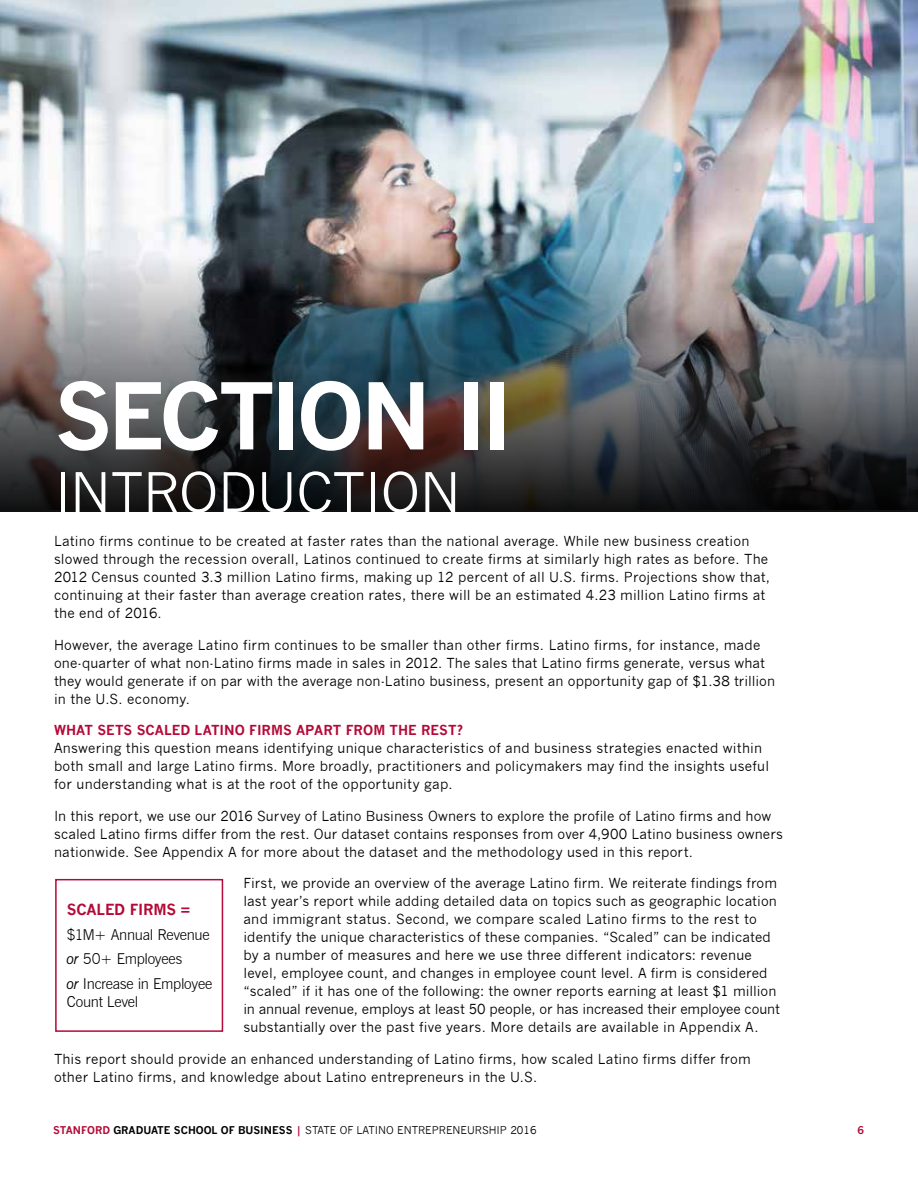
<style>
.page{position:relative;width:918px;height:1188px;background:#fff}
.page>*{position:absolute;margin:0;border:0;box-sizing:border-box;transform-origin:0 0}
.t1{font:700 90px "News Gothic";letter-spacing:-.055em;color:#fff}
.t2{font:54px "News Gothic";letter-spacing:-.01em;color:#fff}
.t3{font:300 15px/24.8px "News Gothic BT";letter-spacing:-.015em;color:#000}
.t4{font:700 15px "News Gothic";letter-spacing:-.015em;color:#b50938}
.t5{font:13.5px/18px "News Gothic";letter-spacing:.01em;color:#000}
.t6{font:700 13.5px "News Gothic";letter-spacing:.005em;color:#b50938}
.t7{font:10.5px "News Gothic";color:#000}
.t8{font:700 10.5px "News Gothic";color:#b50938}
.s1{font-weight:400;font-style:italic}
.s2{font-weight:700;color:#b50938}
.s3{font-weight:700}
</style>
<div class="page">
<img style="left:0;top:0;width:918px;height:254px">
<img style="left:0;top:254px;width:918px;height:257px">
<div style="left:55px;top:879px;width:168px;height:153px;border:2px solid #b50938"></div>
<h1 class="t1" style="left:54px;top:361px;width:460px">SECTION II</h1>
<h2 class="t2" style="left:54px;top:461px;width:408px">INTRODUCTION</h2>
<p class="t5" style="left:54px;top:533px;width:718px">Latino firms continue to be created at faster rates than the national average. While new business creation slowed through the recession overall, Latinos continued to create firms at similarly high rates as before. The 2012 Census counted 3.3 million Latino firms, making up 12 percent of all U.S. firms. Projections show that, continuing at their faster than average creation rates, there will be an estimated 4.23 million Latino firms at the end of 2016.</p>
<p class="t5" style="left:54px;top:636px;width:723px">However, the average Latino firm continues to be smaller than other firms. Latino firms, for instance, made one-quarter of what non-Latino firms made in sales in 2012. The sales that Latino firms generate, versus what they would generate if on par with the average non-Latino business, present an opportunity gap of $1.38 trillion in the U.S. economy.</p>
<p class="t6" style="left:54px;top:722px;width:411px">WHAT SETS SCALED LATINO FIRMS APART FROM THE REST?</p>
<p class="t5" style="left:54px;top:740px;width:717px">Answering this question means identifying unique characteristics of and business strategies enacted within both small and large Latino firms. More broadly, practitioners and policymakers may find the insights useful for understanding what is at the root of the opportunity gap.</p>
<p class="t5" style="left:54px;top:807px;width:730px">In this report, we use our 2016 Survey of Latino Business Owners to explore the profile of Latino firms and how scaled Latino firms differ from the rest. Our dataset contains responses from over 4,900 Latino business owners nationwide. See Appendix A for more about the dataset and the methodology used in this report.</p>
<p class="t5" style="left:243px;top:875px;width:538px">First, we provide an overview of the average Latino firm. We reiterate findings from last year’s report while adding detailed data on topics such as geographic location and immigrant status. Second, we compare scaled Latino firms to the rest to identify the unique characteristics of these companies. “Scaled” can be indicated by a number of measures and here we use three different indicators: revenue level, employee count, and changes in employee count level. A firm is considered “scaled” if it has one of the following: the owner reports earning at least $1 million in annual revenue, employs at least 50 people, or has increased their employee count substantially over the past five years. More details are available in Appendix A.</p>
<p class="t5" style="left:54px;top:1050px;width:698px">This report should provide an enhanced understanding of Latino firms, how scaled Latino firms differ from other Latino firms, and knowledge about Latino entrepreneurs in the U.S.</p>
<p class="t4" style="left:67px;top:900px;width:125px">SCALED FIRMS =</p>
<p class="t3" style="left:67px;top:922px;width:147px">$1M+ Annual Revenue <span class="s1">or</span> 50+ Employees<br><span class="s1">or</span> Increase in Employee</p>
<p class="t3" style="left:67px;top:989px;width:73px">Count Level</p>
<p class="t7" style="left:53px;top:1124px;width:485px"><span class="s2">STANFORD</span> <span class="s3">GRADUATE SCHOOL OF BUSINESS</span> <span class="s2">|</span> STATE OF LATINO ENTREPRENEURSHIP 2016</p>
<p class="t8" style="left:857px;top:1124px;width:8px">6</p>
</div>
